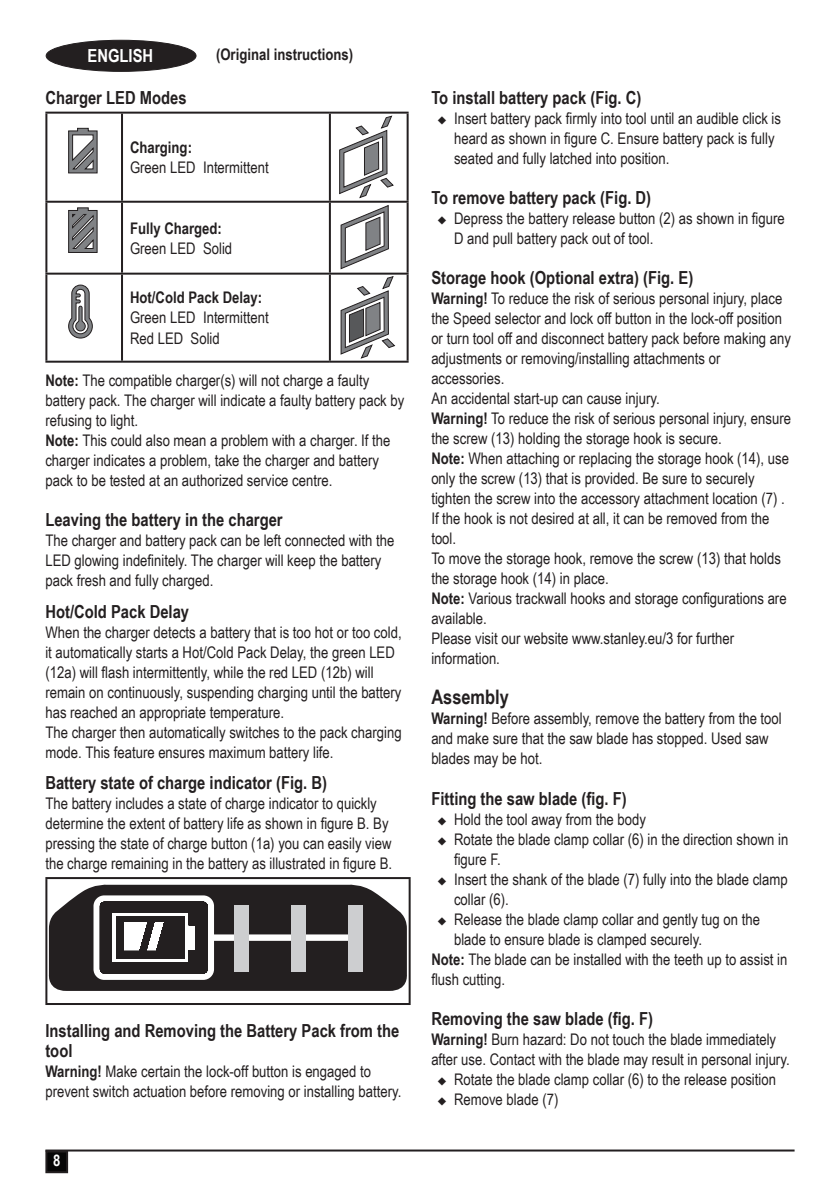
<style>
.page{position:relative;width:840px;height:1191px;background:#fff}
.page>*{position:absolute;margin:0;border:0;box-sizing:border-box;transform-origin:0 0}
.t1{font:700 20px "Arial Narrow";color:#231f20}
.body{font:700 18px/20px "Arial Narrow";color:#231f20}
.t2{font:700 18px "Arial Narrow";color:#fff}
.body-2{font:16px/20px "Arial Narrow";color:#231f20}
.bullet1{font:16px/20px "Arial Narrow";color:#231f20}
.body-3{font:700 16px "Arial Narrow";color:#231f20}
.t3{font:700 16px "Arial Narrow";color:#fff}
.s1{font-weight:700}
</style>
<div class="page">
<hr style="left:45px;top:1149px;width:749px;height:2px;background:#231f20">
<div style="left:46px;top:1151px;width:21px;height:21px;background:#060606"></div>
<div style="left:45px;top:1150px;width:23px;height:23px;border:2px solid #231f20"></div>
<div style="left:46px;top:40px;width:150px;height:31px;background:#231f20;border-radius:50%"></div>
<div style="left:46px;top:40px;width:150px;height:32px;border:1px solid #231f20;border-radius:50%"></div>
<hr style="left:45px;top:112px;width:77px;height:2px;background:#231f20">
<hr style="left:45px;top:114px;width:2px;height:87px;background:#231f20">
<hr style="left:122px;top:112px;width:208px;height:2px;background:#231f20">
<hr style="left:121px;top:114px;width:2px;height:87px;background:#231f20">
<hr style="left:330px;top:112px;width:78px;height:2px;background:#231f20">
<hr style="left:329px;top:114px;width:2px;height:87px;background:#231f20">
<hr style="left:406px;top:114px;width:2px;height:87px;background:#231f20">
<hr style="left:45px;top:201px;width:77px;height:2px;background:#231f20">
<hr style="left:45px;top:203px;width:2px;height:70px;background:#231f20">
<hr style="left:122px;top:201px;width:208px;height:2px;background:#231f20">
<hr style="left:121px;top:203px;width:2px;height:70px;background:#231f20">
<hr style="left:330px;top:201px;width:78px;height:2px;background:#231f20">
<hr style="left:329px;top:203px;width:2px;height:70px;background:#231f20">
<hr style="left:406px;top:203px;width:2px;height:70px;background:#231f20">
<hr style="left:45px;top:273px;width:77px;height:2px;background:#231f20">
<hr style="left:45px;top:275px;width:2px;height:86px;background:#231f20">
<hr style="left:122px;top:273px;width:208px;height:2px;background:#231f20">
<hr style="left:121px;top:275px;width:2px;height:86px;background:#231f20">
<hr style="left:330px;top:273px;width:78px;height:2px;background:#231f20">
<hr style="left:329px;top:275px;width:2px;height:86px;background:#231f20">
<hr style="left:406px;top:275px;width:2px;height:86px;background:#231f20">
<hr style="left:45px;top:361px;width:77px;height:2px;background:#231f20">
<hr style="left:122px;top:361px;width:208px;height:2px;background:#231f20">
<hr style="left:330px;top:361px;width:78px;height:2px;background:#231f20">
<hr style="left:45px;top:877px;width:365px;height:2px;background:#231f20">
<hr style="left:45px;top:879px;width:2px;height:124px;background:#231f20">
<hr style="left:408px;top:879px;width:2px;height:124px;background:#231f20">
<hr style="left:45px;top:1003px;width:365px;height:2px;background:#231f20">
<svg style="left:49px;top:884px;width:357px;height:107px"></svg>
<div style="left:235px;top:905px;width:14px;height:67px;background:#cdced0"></div>
<div style="left:291px;top:905px;width:14px;height:67px;background:#cdced0"></div>
<div style="left:348px;top:905px;width:14px;height:67px;background:#cdced0"></div>
<svg style="left:68px;top:284px;width:25px;height:54px"></svg>
<svg style="left:340px;top:276px;width:55px;height:83px"></svg>
<svg style="left:68px;top:128px;width:29px;height:45px"></svg>
<svg style="left:339px;top:116px;width:54px;height:82px"></svg>
<svg style="left:68px;top:207px;width:29px;height:46px"></svg>
<svg style="left:340px;top:205px;width:49px;height:64px"></svg>
<p class="t2" style="left:87px;top:42px;width:67px">ENGLISH</p>
<p class="body-3" style="left:216px;top:42px;width:139px">(Original instructions)</p>
<p class="body" style="left:45px;top:86px;width:143px">Charger LED Modes</p>
<p class="body-3" style="left:130px;top:135px;width:63px">Charging:</p>
<p class="body-2" style="left:130px;top:157px;width:140px">Green LED Intermittent</p>
<p class="body-3" style="left:130px;top:216px;width:93px">Fully Charged:</p>
<p class="body-2" style="left:130px;top:237px;width:104px">Green LED Solid</p>
<p class="body-3" style="left:130px;top:286px;width:133px">Hot/Cold Pack Delay:</p>
<p class="body-2" style="left:130px;top:307px;width:140px">Green LED Intermittent</p>
<p class="body-2" style="left:130px;top:327px;width:91px">Red LED Solid</p>
<p class="body-2" style="left:45px;top:370px;width:360px"><span class="s1">Note:</span> The compatible charger(s) will not charge a faulty battery pack. The charger will indicate a faulty battery pack by refusing to light.</p>
<p class="body-2" style="left:45px;top:430px;width:346px"><span class="s1">Note:</span> This could also mean a problem with a charger. If the charger indicates a problem, take the charger and battery pack to be tested at an authorized service centre.</p>
<p class="body" style="left:45px;top:509px;width:239px">Leaving the battery in the charger</p>
<p class="body-2" style="left:45px;top:530px;width:350px">The charger and battery pack can be left connected with the<br>LED glowing indefinitely. The charger will keep the battery pack fresh and fully charged.</p>
<p class="body" style="left:45px;top:600px;width:145px">Hot/Cold Pack Delay</p>
<p class="body-2" style="left:45px;top:621px;width:357px">When the charger detects a battery that is too hot or too cold, it automatically starts a Hot/Cold Pack Delay, the green LED (12a) will flash intermittently, while the red LED (12b) will remain on continuously, suspending charging until the battery has reached an appropriate temperature.<br>The charger then automatically switches to the pack charging mode. This feature ensures maximum battery life.</p>
<p class="body" style="left:45px;top:772px;width:283px">Battery state of charge indicator (Fig. B)</p>
<p class="body-2" style="left:45px;top:793px;width:348px">The battery includes a state of charge indicator to quickly determine the extent of battery life as shown in figure B. By pressing the state of charge button (1a) you can easily view the charge remaining in the battery as illustrated in figure B.</p>
<p class="body" style="left:45px;top:1020px;width:355px">Installing and Removing the Battery Pack from the tool</p>
<p class="body-2" style="left:45px;top:1061px;width:357px"><span class="s1">Warning!</span> Make certain the lock-off button is engaged to prevent switch actuation before removing or installing battery.</p>
<p class="t3" style="left:53px;top:1148px;width:9px">8</p>
<p class="body" style="left:431px;top:86px;width:211px">To install battery pack (Fig. C)</p>
<p class="bullet1" style="left:454px;top:107px;width:328px;text-indent:-17px">◆ Insert battery pack firmly into tool until an audible click is heard as shown in figure C. Ensure battery pack is fully seated and fully latched into position.</p>
<p class="body" style="left:431px;top:187px;width:221px">To remove battery pack (Fig. D)</p>
<p class="bullet1" style="left:454px;top:208px;width:332px;text-indent:-17px">◆ Depress the battery release button (2) as shown in figure<br>D and pull battery pack out of tool.</p>
<p class="body" style="left:431px;top:267px;width:263px">Storage hook (Optional extra) (Fig. E)</p>
<p class="body-2" style="left:431px;top:288px;width:361px"><span class="s1">Warning!</span> To reduce the risk of serious personal injury, place the Speed selector and lock off button in the lock-off position or turn tool off and disconnect battery pack before making any adjustments or removing/installing attachments or accessories.</p>
<p class="body-2" style="left:431px;top:388px;width:230px">An accidental start-up can cause injury.</p>
<p class="body-2" style="left:431px;top:408px;width:361px"><span class="s1">Warning!</span> To reduce the risk of serious personal injury, ensure the screw (13) holding the storage hook is secure.</p>
<p class="body-2" style="left:431px;top:448px;width:359px"><span class="s1">Note:</span> When attaching or replacing the storage hook (14), use only the screw (13) that is provided. Be sure to securely tighten the screw into the accessory attachment location (7) .</p>
<p class="body-2" style="left:431px;top:508px;width:339px">If the hook is not desired at all, it can be removed from the tool.</p>
<p class="body-2" style="left:431px;top:548px;width:351px">To move the storage hook, remove the screw (13) that holds the storage hook (14) in place.</p>
<p class="body-2" style="left:431px;top:588px;width:356px"><span class="s1">Note:</span> Various trackwall hooks and storage configurations are available.</p>
<p class="body-2" style="left:431px;top:628px;width:304px">Please visit our website www.stanley.eu/3 for further information.</p>
<p class="t1" style="left:431px;top:682px;width:79px">Assembly</p>
<p class="body-2" style="left:431px;top:708px;width:352px"><span class="s1">Warning!</span> Before assembly, remove the battery from the tool and make sure that the saw blade has stopped. Used saw blades may be hot.</p>
<p class="body" style="left:431px;top:787px;width:197px">Fitting the saw blade (fig. F)</p>
<p class="bullet1" style="left:437px;top:808px;width:210px">◆ Hold the tool away from the body</p>
<p class="bullet1" style="left:454px;top:828px;width:335px;text-indent:-17px">◆ Rotate the blade clamp collar (6) in the direction shown in figure F.</p>
<p class="bullet1" style="left:454px;top:868px;width:335px;text-indent:-17px">◆ Insert the shank of the blade (7) fully into the blade clamp collar (6).</p>
<p class="bullet1" style="left:454px;top:908px;width:307px;text-indent:-17px">◆ Release the blade clamp collar and gently tug on the blade to ensure blade is clamped securely.</p>
<p class="body-2" style="left:431px;top:948px;width:357px"><span class="s1">Note:</span> The blade can be installed with the teeth up to assist in flush cutting.</p>
<p class="body" style="left:431px;top:1007px;width:223px">Removing the saw blade (fig. F)</p>
<p class="body-2" style="left:431px;top:1028px;width:359px"><span class="s1">Warning!</span> Burn hazard: Do not touch the blade immediately after use. Contact with the blade may result in personal injury.</p>
<p class="bullet1" style="left:437px;top:1068px;width:340px">◆ Rotate the blade clamp collar (6) to the release position</p>
<p class="bullet1" style="left:437px;top:1088px;width:123px">◆ Remove blade (7)</p>
</div>
